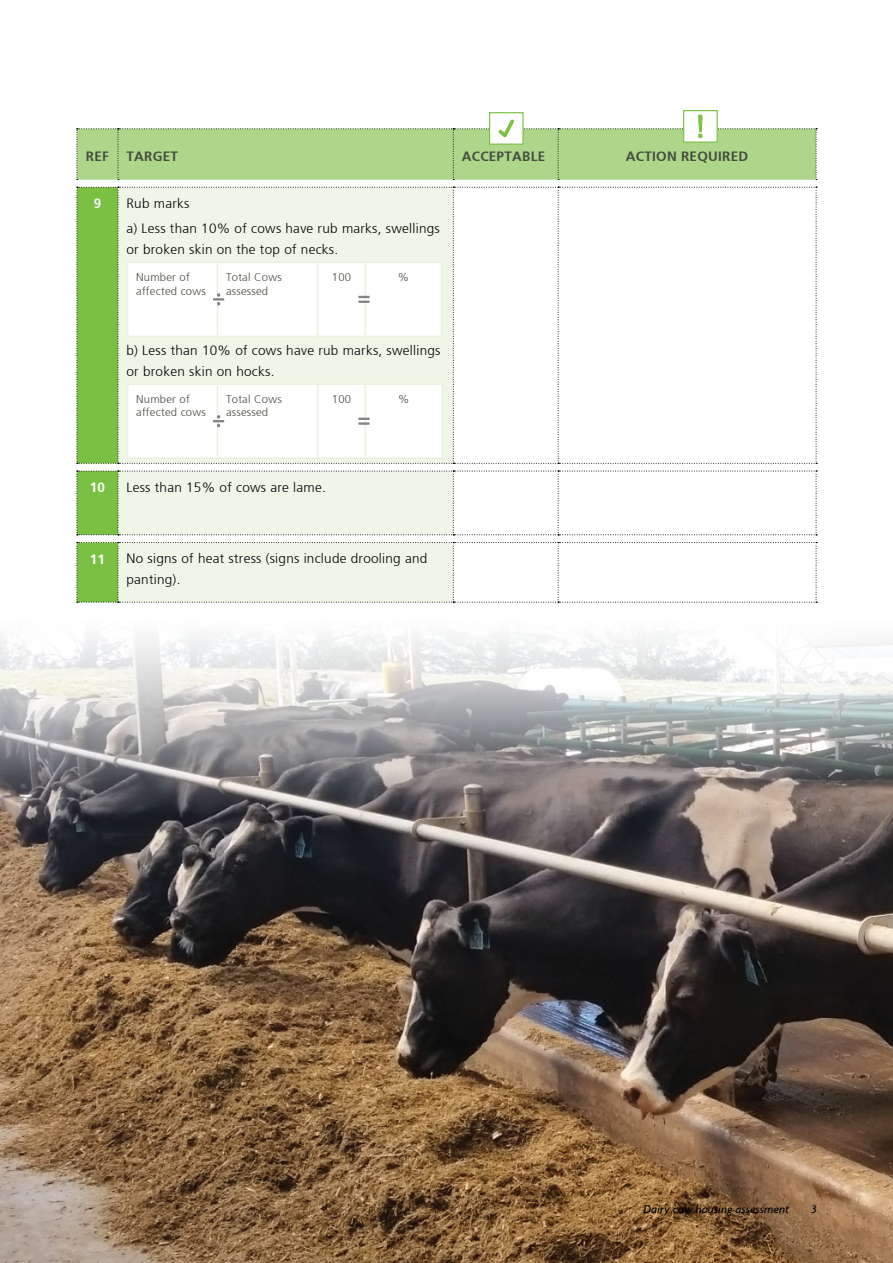
<style>
.page{position:relative;width:893px;height:1263px;background:#fff}
.page>*{position:absolute;margin:0;border:0;box-sizing:border-box;transform-origin:0 0}
.t1{font:30.9px "Arial";color:#7ac143;scale:.93 1}
.t2{font:300 13.5px/21px "Frutiger";letter-spacing:.02em;color:#000}
.t3{font:700 13.5px "Frutiger";letter-spacing:.02em;color:#444d3e}
.t4{font:700 13.5px "Frutiger";color:#fff}
.t5{font:italic 500 12px "Agenda";color:#000}
.t6{font:300 11.25px/13.5px "Frutiger";letter-spacing:.02em;color:#444d3e}
</style>
<div class="page">
<div style="left:489px;top:112px;width:35px;height:33px;background:#fff;border:1px solid #7ac143"></div>
<div style="left:683px;top:110px;width:35px;height:33px;background:#fff;border:1px solid #7ac143"></div>
<svg style="left:77px;top:115px;width:740px;height:65px"></svg>
<svg style="left:77px;top:187px;width:740px;height:342px"></svg>
<img style="left:0;top:529px;width:893px;height:734px">
<h1 class="t1" style="left:696px;top:106px;width:10px">!</h1>
<p class="t3" style="left:86px;top:148px;width:25px">REF</p>
<p class="t3" style="left:126px;top:148px;width:53px">TARGET</p>
<p class="t3" style="left:462px;top:148px;width:85px">ACCEPTABLE</p>
<p class="t3" style="left:626px;top:148px;width:124px">ACTION REQUIRED</p>
<p class="t4" style="left:94px;top:196px;width:9px">9</p>
<p class="t2" style="left:126px;top:191px;width:315px;line-height:25.2px">Rub marks<br>a) Less than 10% of cows have rub marks, swellings</p>
<p class="t2" style="left:126px;top:239px;width:213px">or broken skin on the top of necks.</p>
<p class="t6" style="left:136px;top:271px;width:71px">Number of affected cows</p>
<p class="t6" style="left:226px;top:271px;width:57px">Total Cows assessed</p>
<p class="t6" style="left:332px;top:271px;width:21px">100</p>
<p class="t6" style="left:398px;top:271px;width:13px">%</p>
<p class="t2" style="left:126px;top:340px;width:316px">b) Less than 10% of cows have rub marks, swellings or broken skin on hocks.</p>
<p class="t6" style="left:136px;top:392px;width:71px">Number of affected cows</p>
<p class="t6" style="left:226px;top:392px;width:57px">Total Cows assessed</p>
<p class="t6" style="left:332px;top:392px;width:21px">100</p>
<p class="t6" style="left:398px;top:392px;width:13px">%</p>
<p class="t4" style="left:90px;top:480px;width:17px">10</p>
<p class="t2" style="left:126px;top:477px;width:201px">Less than 15% of cows are lame.</p>
<p class="t4" style="left:90px;top:551px;width:17px">11</p>
<p class="t2" style="left:126px;top:548px;width:302px">No signs of heat stress (signs include drooling and panting).</p>
<p class="t5" style="left:643px;top:1201px;width:147px">Dairy cow housing assessment</p>
<p class="t5" style="left:811px;top:1201px;width:7px">3</p>
</div>
